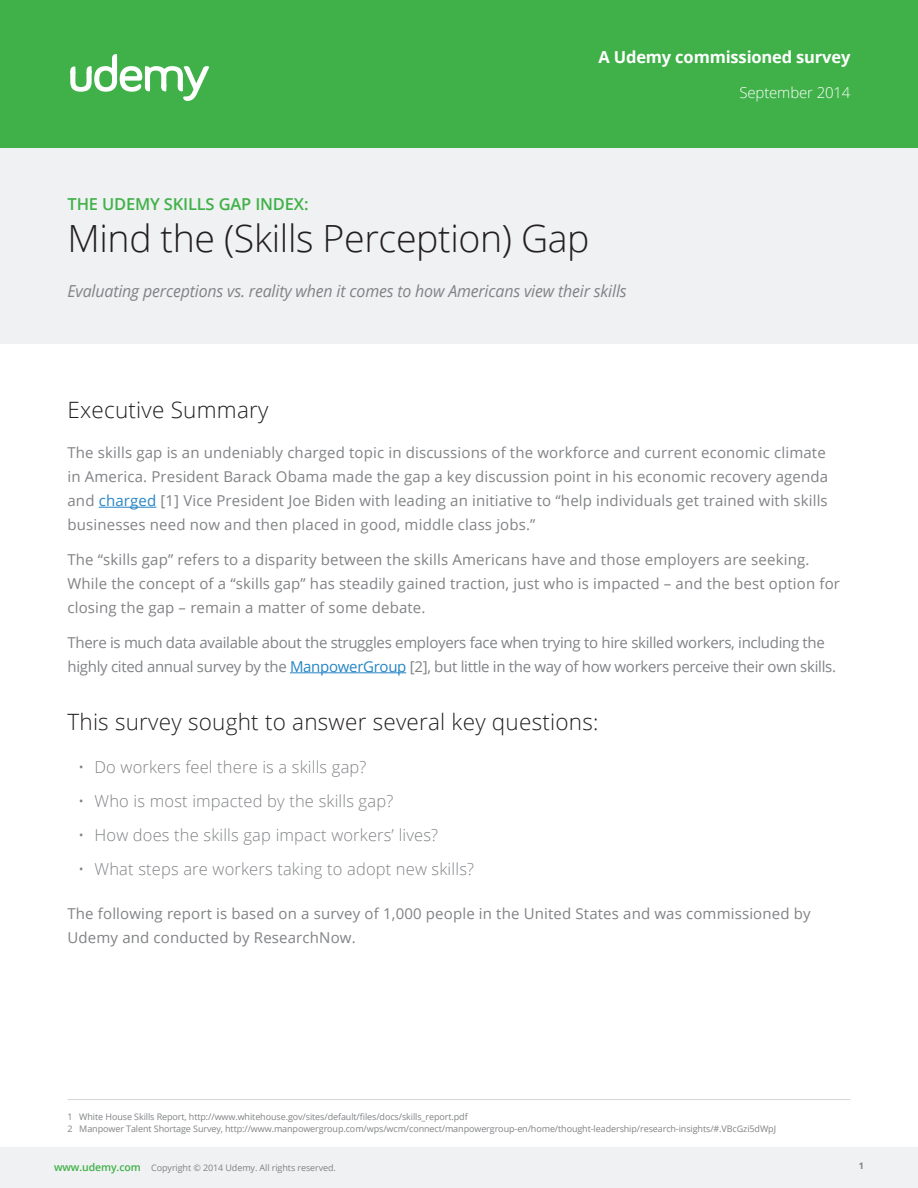
<style>
.page{position:relative;width:918px;height:1188px;background:#fff}
.page>*{position:absolute;margin:0;border:0;box-sizing:border-box;transform-origin:0 0}
.Udemy_-_Intro_Text{font:300 37.5px "Open Sans";letter-spacing:-.01em;color:#231f20}
.Udemy_-_Intro_Text-2{font:300 22.5px "Open Sans";letter-spacing:.01em;color:#231f20}
.t1{font:300 16.5px "Open Sans";letter-spacing:.01em;color:#808285}
.Udemy_-_Section_Head{font:italic 16.5px "Open Sans";letter-spacing:-.01em;color:#808285}
.Udemy_-_Headline_Tex{font:700 16.5px "Open Sans";letter-spacing:-.01em;color:#fff}
.Udemy_-_Intro_Text-3{font:600 16.5px "Open Sans";letter-spacing:-.01em;color:#40b149}
.Udemy_-_Body_Text_La{font:15px/24px "Open Sans";letter-spacing:.01em;color:#808285}
.Udemy_-_Body_Text_La-2{font:15px/24px "Open Sans";letter-spacing:-.02em;color:#808285}
.Udemy_-_Headline_Tex-2{font:300 15px "Open Sans";letter-spacing:-.01em;color:#fff}
.Udemy_-_Footer_Cite{font:9px "Open Sans";letter-spacing:-.01em;color:#808285}
.Udemy_-_Footer_Text{font:9px "Open Sans";letter-spacing:-.01em;color:#808285}
.Udemy_-_Footer_Text-2{font:700 9px "Open Sans";color:#808285}
.s1{color:#2685c5}
.s2{font-weight:600;font-size:10.5px;color:#40b149}
</style>
<div class="page">
<div style="left:0;top:0;width:918px;height:148px;background:#40b149"></div>
<div style="left:0;top:148px;width:918px;height:196px;background:#f0f1f2"></div>
<div style="left:0;top:1148px;width:918px;height:40px;background:#f0f1f2"></div>
<svg style="left:70px;top:54px;width:139px;height:47px"></svg>
<hr style="left:99px;top:507px;width:57px;height:1px;background:#2685c5">
<hr style="left:290px;top:672px;width:116px;height:1px;background:#2685c5">
<hr style="left:68px;top:1099px;width:782px;height:1px;background:#d5d6d8">
<p class="Udemy_-_Headline_Tex" style="left:598px;top:46px;width:254px">A Udemy commissioned survey</p>
<p class="Udemy_-_Headline_Tex-2" style="left:739px;top:82px;width:113px">September 2014</p>
<p class="Udemy_-_Intro_Text-3" style="left:68px;top:192px;width:243px">THE UDEMY SKILLS GAP INDEX:</p>
<p class="Udemy_-_Intro_Text" style="left:68px;top:212px;width:524px">Mind the (Skills Perception) Gap</p>
<p class="Udemy_-_Section_Head" style="left:68px;top:280px;width:561px">Evaluating perceptions vs. reality when it comes to how Americans view their skills</p>
<p class="Udemy_-_Intro_Text-2" style="left:68px;top:394px;width:202px">Executive Summary</p>
<p class="Udemy_-_Body_Text_La" style="left:68px;top:440px;width:762px">The skills gap is an undeniably charged topic in discussions of the workforce and current economic climate in America. President Barack Obama made the gap a key discussion point in his economic recovery agenda and <span class="s1">charged</span> [1] Vice President Joe Biden with leading an initiative to “help individuals get trained with skills businesses need now and then placed in good, middle class jobs.”</p>
<p class="Udemy_-_Body_Text_La" style="left:68px;top:547px;width:774px">The “skills gap” refers to a disparity between the skills Americans have and those employers are seeking.<br>While the concept of a “skills gap” has steadily gained traction, just who is impacted – and the best option for closing the gap – remain a matter of some debate.</p>
<p class="Udemy_-_Body_Text_La-2" style="left:68px;top:630px;width:770px">There is much data available about the struggles employers face when trying to hire skilled workers, including the highly cited annual survey by the <span class="s1">ManpowerGroup</span> [2], but little in the way of how workers perceive their own skills.</p>
<p class="Udemy_-_Intro_Text-2" style="left:68px;top:707px;width:532px">This survey sought to answer several key questions:</p>
<p class="t1" style="left:78px;top:756px;width:290px">• Do workers feel there is a skills gap?</p>
<p class="t1" style="left:78px;top:790px;width:316px">• Who is most impacted by the skills gap?</p>
<p class="t1" style="left:78px;top:824px;width:361px">• How does the skills gap impact workers’ lives?</p>
<p class="t1" style="left:78px;top:857px;width:397px">• What steps are workers taking to adopt new skills?</p>
<p class="Udemy_-_Body_Text_La" style="left:68px;top:901px;width:745px">The following report is based on a survey of 1,000 people in the United States and was commissioned by<br>Udemy and conducted by ResearchNow.</p>
<p class="Udemy_-_Footer_Cite" style="left:68px;top:1110px;width:402px">1 White House Skills Report, http://www.whitehouse.gov/sites/default/files/docs/skills_report.pdf</p>
<p class="Udemy_-_Footer_Cite" style="left:68px;top:1122px;width:710px">2 Manpower Talent Shortage Survey, http://www.manpowergroup.com/wps/wcm/connect/manpowergroup-en/home/thought-leadership/research-insights/#.VBcGzi5dWpJ</p>
<p class="Udemy_-_Footer_Text" style="left:54px;top:1161px;width:283px"><span class="s2">www.udemy.com</span> Copyright © 2014 Udemy. All rights reserved.</p>
<p class="Udemy_-_Footer_Text-2" style="left:859px;top:1160px;width:7px">1</p>
</div>
